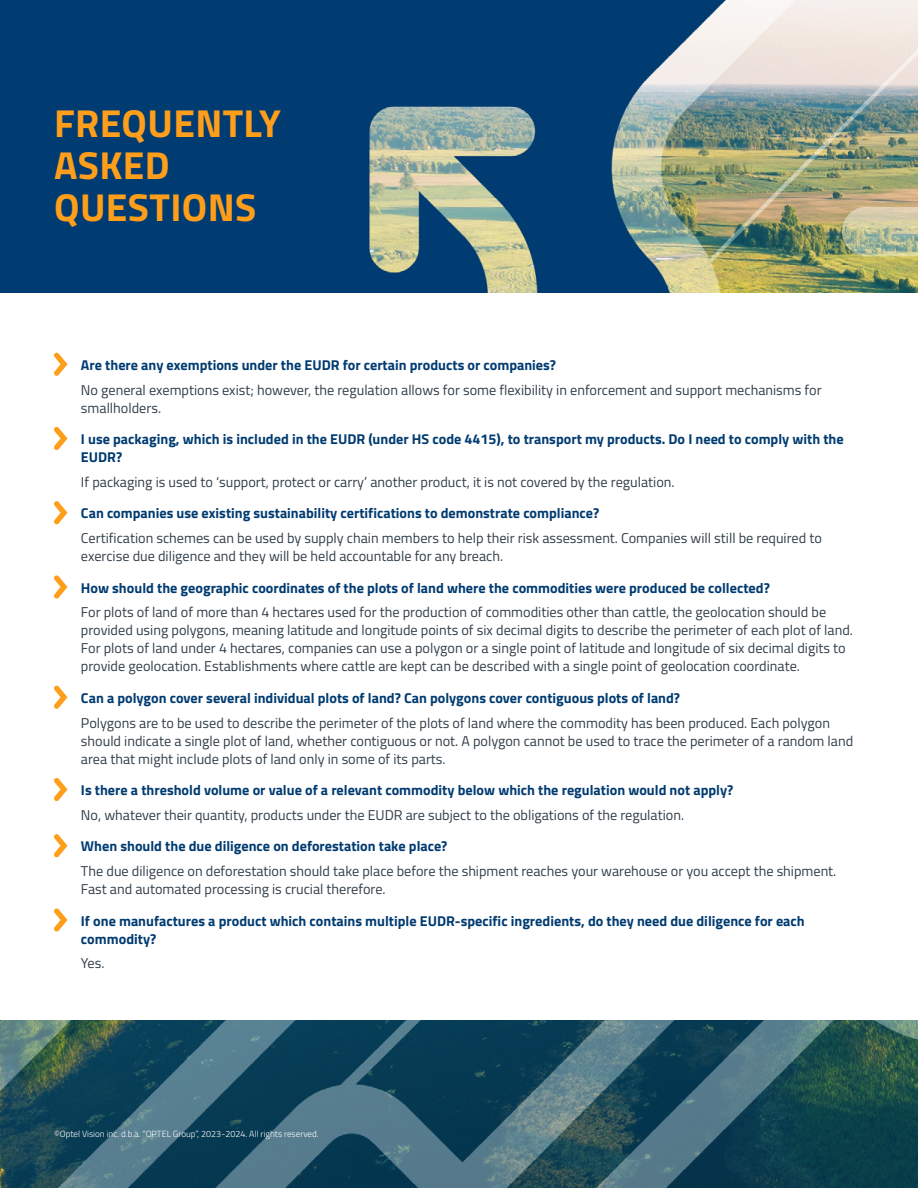
<style>
.page{position:relative;width:918px;height:1188px;background:#fff}
.page>*{position:absolute;margin:0;border:0;box-sizing:border-box;transform-origin:0 0}
.t1{font:700 39px/42px "Titillium";letter-spacing:.01em;color:#ff9e1a}
.t2{font:14.25px/18px "Titillium";color:#303e49}
.t3{font:700 14.25px/18px "Titillium";color:#003b71}
.t4{font:300 9px "Titillium";color:#fff}
</style>
<div class="page">
<svg style="left:54px;top:352px;width:14px;height:24px"></svg>
<svg style="left:54px;top:427px;width:14px;height:23px"></svg>
<svg style="left:54px;top:501px;width:14px;height:23px"></svg>
<svg style="left:54px;top:575px;width:14px;height:24px"></svg>
<svg style="left:54px;top:685px;width:14px;height:24px"></svg>
<svg style="left:54px;top:778px;width:14px;height:23px"></svg>
<svg style="left:54px;top:834px;width:14px;height:23px"></svg>
<svg style="left:54px;top:908px;width:14px;height:24px"></svg>
<img style="left:0;top:0;width:918px;height:293px">
<img style="left:0;top:1020px;width:918px;height:168px">
<h1 class="t1" style="left:54px;top:101px;width:228px">FREQUENTLY<br>ASKED<br>QUESTIONS</h1>
<p class="t3" style="left:81px;top:355px;width:477px">Are there any exemptions under the EUDR for certain products or companies?</p>
<p class="t2" style="left:81px;top:380px;width:742px">No general exemptions exist; however, the regulation allows for some flexibility in enforcement and support mechanisms for smallholders.</p>
<p class="t3" style="left:81px;top:429px;width:764px">I use packaging, which is included in the EUDR (under HS code 4415), to transport my products. Do I need to comply with the<br>EUDR?</p>
<p class="t2" style="left:81px;top:472px;width:595px">If packaging is used to ‘support, protect or carry’ another product, it is not covered by the regulation.</p>
<p class="t3" style="left:81px;top:504px;width:520px">Can companies use existing sustainability certifications to demonstrate compliance?</p>
<p class="t2" style="left:81px;top:528px;width:742px">Certification schemes can be used by supply chain members to help their risk assessment. Companies will still be required to exercise due diligence and they will be held accountable for any breach.</p>
<p class="t3" style="left:81px;top:578px;width:690px">How should the geographic coordinates of the plots of land where the commodities were produced be collected?</p>
<p class="t2" style="left:81px;top:603px;width:773px">For plots of land of more than 4 hectares used for the production of commodities other than cattle, the geolocation should be provided using polygons, meaning latitude and longitude points of six decimal digits to describe the perimeter of each plot of land.<br>For plots of land under 4 hectares, companies can use a polygon or a single point of latitude and longitude of six decimal digits to provide geolocation. Establishments where cattle are kept can be described with a single point of geolocation coordinate.</p>
<p class="t3" style="left:81px;top:688px;width:601px">Can a polygon cover several individual plots of land? Can polygons cover contiguous plots of land?</p>
<p class="t2" style="left:81px;top:713px;width:774px">Polygons are to be used to describe the perimeter of the plots of land where the commodity has been produced. Each polygon should indicate a single plot of land, whether contiguous or not. A polygon cannot be used to trace the perimeter of a random land area that might include plots of land only in some of its parts.</p>
<p class="t3" style="left:81px;top:780px;width:654px">Is there a threshold volume or value of a relevant commodity below which the regulation would not apply?</p>
<p class="t2" style="left:81px;top:805px;width:605px">No, whatever their quantity, products under the EUDR are subject to the obligations of the regulation.</p>
<p class="t3" style="left:81px;top:837px;width:368px">When should the due diligence on deforestation take place?</p>
<p class="t2" style="left:81px;top:861px;width:757px">The due diligence on deforestation should take place before the shipment reaches your warehouse or you accept the shipment.<br>Fast and automated processing is crucial therefore.</p>
<p class="t3" style="left:81px;top:911px;width:725px">If one manufactures a product which contains multiple EUDR-specific ingredients, do they need due diligence for each commodity?</p>
<p class="t2" style="left:81px;top:954px;width:25px">Yes.</p>
<p class="t4" style="left:54px;top:1128px;width:266px">©Optel Vision inc. d.b.a. “OPTEL Group”, 2023-2024. All rights reserved.</p>
</div>
